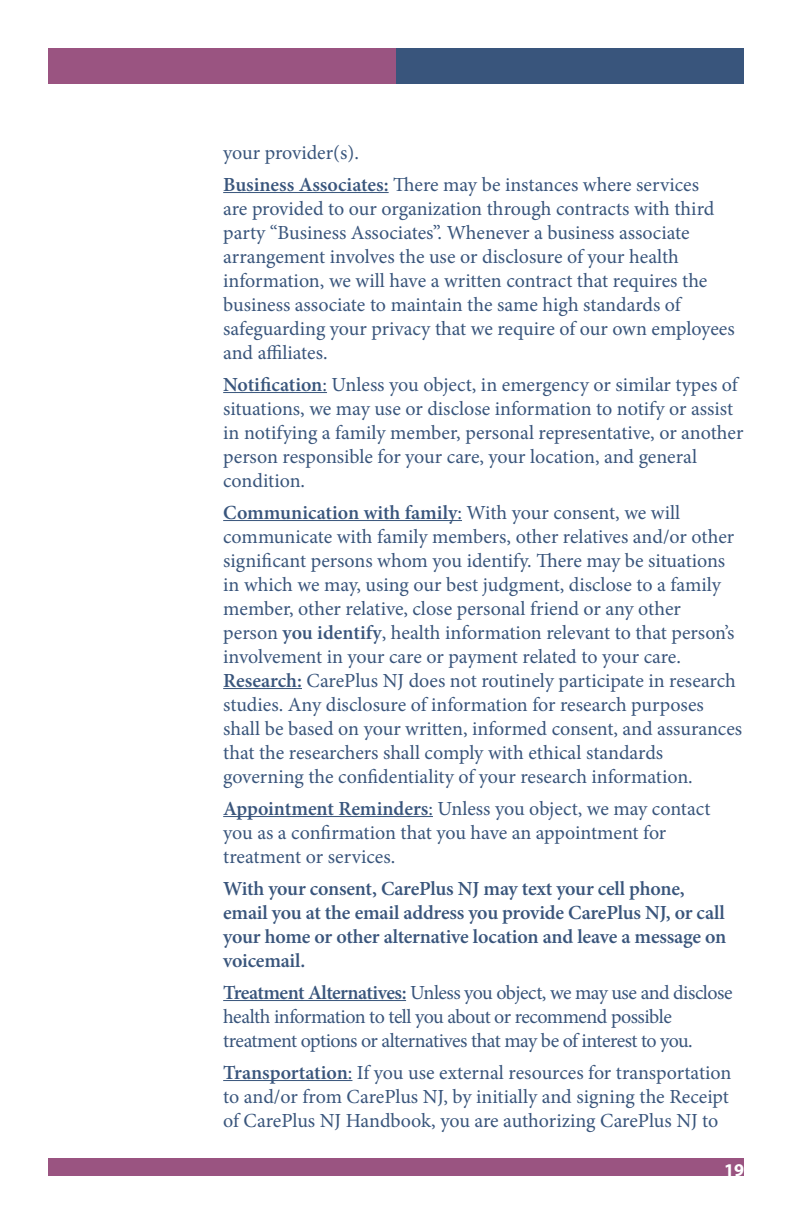
<style>
.page{position:relative;width:792px;height:1224px;background:#fff}
.page>*{position:absolute;margin:0;border:0;box-sizing:border-box;transform-origin:0 0}
.t1{font:20px/24px "Minion Pro";letter-spacing:-.005em;color:#39557c}
.t2{font:20px/24px "Minion Pro";letter-spacing:-.03em;color:#39557c}
.t3{font:600 20px/24px "Minion Pro";letter-spacing:-.015em;color:#39557c}
.t4{font:700 18px "Myriad Pro";color:#fff}
.s1{font-weight:600}
</style>
<div class="page">
<div style="left:48px;top:48px;width:348px;height:36px;background:#9a5481"></div>
<div style="left:396px;top:48px;width:348px;height:36px;background:#39557c"></div>
<div style="left:48px;top:1158px;width:696px;height:18px;background:#9a5481"></div>
<hr style="left:223px;top:192px;width:166px;height:1px;background:#39557c">
<hr style="left:223px;top:392px;width:104px;height:1px;background:#39557c">
<hr style="left:223px;top:520px;width:239px;height:1px;background:#39557c">
<hr style="left:223px;top:688px;width:79px;height:1px;background:#39557c">
<hr style="left:223px;top:816px;width:210px;height:1px;background:#39557c">
<hr style="left:223px;top:1000px;width:183px;height:1px;background:#39557c">
<hr style="left:223px;top:1080px;width:129px;height:1px;background:#39557c">
<p class="t1" style="left:223px;top:138px;width:477px;line-height:32px">your provider(s) .<br><span class="s1">Business Associates:</span> There may be instances where services</p>
<p class="t1" style="left:223px;top:198px;width:513px">are provided to our organization through contracts with third party “Business Associates”. Whenever a business associate arrangement involves the use or disclosure of your health information, we will have a written contract that requires the business associate to maintain the same high standards of safeguarding your privacy that we require of our own employees and affiliates .</p>
<p class="t1" style="left:223px;top:374px;width:522px"><span class="s1">Notification</span>: Unless you object, in emergency or similar types of situations, we may use or disclose information to notify or assist in notifying a family member, personal representative, or another person responsible for your care, your location, and general condition .</p>
<p class="t1" style="left:223px;top:502px;width:520px"><span class="s1">Communication with family</span>: With your consent, we will communicate with family members, other relatives and/or other significant persons whom you identify . There may be situations in which we may, using our best judgment, disclose to a family member, other relative, close personal friend or any other<br>person <span class="s1">you identify</span>, health information relevant to that person’s involvement in your care or payment related to your care .<br><span class="s1">Research:</span> CarePlus NJ does not routinely participate in research studies . Any disclosure of information for research purposes shall be based on your written, informed consent, and assurances that the researchers shall comply with ethical standards governing the confidentiality of your research information .</p>
<p class="t1" style="left:223px;top:798px;width:489px"><span class="s1">Appointment Reminders</span>: Unless you object, we may contact you as a confirmation that you have an appointment for treatment or services .</p>
<p class="t3" style="left:223px;top:878px;width:505px">With your consent, CarePlus NJ may text your cell phone, email you at the email address you provide CarePlus NJ, or call your home or other alternative location and leave a message on voicemail.</p>
<p class="t2" style="left:223px;top:982px;width:511px"><span class="s1">Treatment Alternatives:</span> Unless you object, we may use and disclose health information to tell you about or recommend possible treatment options or alternatives that may be of interest to you .</p>
<p class="t1" style="left:223px;top:1062px;width:510px"><span class="s1">Transportation</span>: If you use external resources for transportation to and/or from CarePlus NJ, by initially and signing the Receipt of CarePlus NJ Handbook, you are authorizing CarePlus NJ to</p>
<p class="t4" style="left:724px;top:1159px;width:21px">19</p>
</div>
